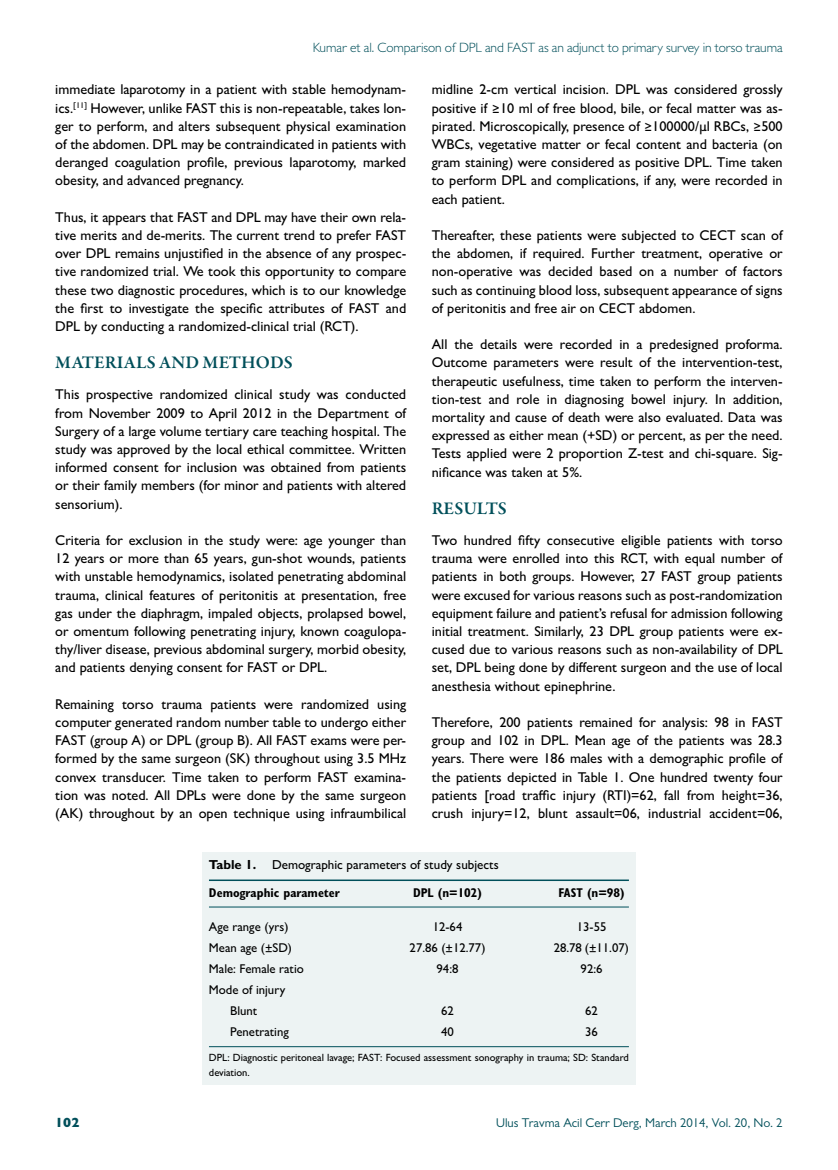
<style>
.page{position:relative;width:838px;height:1170px;background:#fff}
.page>*{position:absolute;margin:0;border:0;box-sizing:border-box;transform-origin:0 0}
.t1{font:600 18px "Garamond Premr Pro";letter-spacing:.005em;color:#004f5a}
.t2{font:500 14.25px/18.1px "Gill Sans MT Pro";color:#000;text-align:justify}
.t3{font:300 13.5px "Gill Sans MT Pro";letter-spacing:-.005em;color:#004f5a}
.t4{font:800 13.5px "Gill Sans MT Pro";color:#004f5a}
.t5{font:500 13.05px "Gill Sans MT Pro";color:#000}
.t6{font:500 12.75px/21px "Gill Sans MT Pro";color:#000;text-align:center}
.t7{font:12.75px "Gill Sans MT Pro";color:#004f5a}
.t8{font:700 condensed 12.75px "Gill Sans MT Pro";color:#000}
.t9{font:500 10.5px/15px "Gill Sans MT Pro";color:#000}
.s1{font-weight:700}
</style>
<div class="page">
<div style="left:202px;top:852px;width:433px;height:233px;background:#edf3f3"></div>
<hr style="left:209px;top:879px;width:420px;height:2px;background:#004f5a">
<hr style="left:209px;top:906px;width:420px;height:1px;background:#004f5a">
<hr style="left:209px;top:1046px;width:420px;height:1px;background:#004f5a">
<p class="t3" style="left:313px;top:39px;width:471px">Kumar et al. Comparison of DPL and FAST as an adjunct to primary survey in torso trauma</p>
<p class="t2" style="left:55px;top:80px;width:352px">immediate laparotomy in a patient with stable hemodynam&shy;ics.<sup>[11]</sup> However, unlike FAST this is non-repeatable, takes lon&shy;ger to perform, and alters subsequent physical examination of the abdomen. DPL may be contraindicated in patients with deranged coagulation profile, previous laparotomy, marked obesity, and advanced pregnancy.</p>
<p class="t2" style="left:55px;top:208px;width:352px">Thus, it appears that FAST and DPL may have their own rela&shy;tive merits and de-merits. The current trend to prefer FAST over DPL remains unjustified in the absence of any prospec&shy;tive randomized trial. We took this opportunity to compare these two diagnostic procedures, which is to our knowledge the first to investigate the specific attributes of FAST and DPL by conducting a randomized-clinical trial (RCT).</p>
<p class="t1" style="left:55px;top:352px;width:239px">MATERIALS AND METHODS</p>
<p class="t2" style="left:55px;top:385px;width:352px">This prospective randomized clinical study was conducted from November 2009 to April 2012 in the Department of Surgery of a large volume tertiary care teaching hospital. The study was approved by the local ethical committee. Written informed consent for inclusion was obtained from patients or their family members (for minor and patients with altered sensorium).</p>
<p class="t2" style="left:55px;top:531px;width:352px">Criteria for exclusion in the study were: age younger than 12 years or more than 65 years, gun-shot wounds, patients with unstable hemodynamics, isolated penetrating abdominal trauma, clinical features of peritonitis at presentation, free gas under the diaphragm, impaled objects, prolapsed bowel, or omentum following penetrating injury, known coagulopa&shy;thy/liver disease, previous abdominal surgery, morbid obesity, and patients denying consent for FAST or DPL.</p>
<p class="t2" style="left:55px;top:694px;width:352px">Remaining torso trauma patients were randomized using computer generated random number table to undergo either FAST (group A) or DPL (group B). All FAST exams were per&shy;formed by the same surgeon (SK) throughout using 3.5 MHz convex transducer. Time taken to perform FAST examina&shy;tion was noted. All DPLs were done by the same surgeon (AK) throughout by an open technique using infraumbilical</p>
<p class="t2" style="left:432px;top:80px;width:352px">midline 2-cm vertical incision. DPL was considered grossly positive if ≥10 ml of free blood, bile, or fecal matter was as&shy;pirated. Microscopically, presence of ≥100000/µl RBCs, ≥500<br>WBCs, vegetative matter or fecal content and bacteria (on gram staining) were considered as positive DPL. Time taken to perform DPL and complications, if any, were recorded in each patient.</p>
<p class="t2" style="left:432px;top:226px;width:352px">Thereafter, these patients were subjected to CECT scan of the abdomen, if required. Further treatment, operative or non-operative was decided based on a number of factors such as continuing blood loss, subsequent appearance of signs of peritonitis and free air on CECT abdomen.</p>
<p class="t2" style="left:432px;top:335px;width:352px">All the details were recorded in a predesigned proforma.<br>Outcome parameters were result of the intervention-test, therapeutic usefulness, time taken to perform the interven&shy;tion-test and role in diagnosing bowel injury. In addition, mortality and cause of death were also evaluated. Data was expressed as either mean (+SD) or percent, as per the need.<br>Tests applied were 2 proportion Z-test and chi-square. Sig&shy;nificance was taken at 5%.</p>
<p class="t1" style="left:432px;top:497px;width:77px">RESULTS</p>
<p class="t2" style="left:432px;top:531px;width:352px">Two hundred fifty consecutive eligible patients with torso trauma were enrolled into this RCT, with equal number of patients in both groups. However, 27 FAST group patients were excused for various reasons such as post-randomization equipment failure and patient’s refusal for admission following initial treatment. Similarly, 23 DPL group patients were ex&shy;cused due to various reasons such as non-availability of DPL set, DPL being done by different surgeon and the use of local anesthesia without epinephrine.</p>
<p class="t2" style="left:432px;top:713px;width:352px">Therefore, 200 patients remained for analysis: 98 in FAST group and 102 in DPL. Mean age of the patients was 28.3 years. There were 186 males with a demographic profile of the patients depicted in Table 1. One hundred twenty four patients [road traffic injury (RTI)=62, fall from height=36, crush injury=12, blunt assault=06, industrial accident=06,</p>
<p class="t5" style="left:209px;top:857px;width:291px"><span class="s1">Table 1.</span> Demographic parameters of study subjects</p>
<p class="t8" style="left:209px;top:885px;width:132px">Demographic parameter</p>
<p class="t8" style="left:413px;top:885px;width:71px">DPL (n=102)</p>
<p class="t8" style="left:558px;top:885px;width:68px">FAST (n=98)</p>
<p class="t6" style="left:209px;top:916px;width:81px">Age range (yrs)</p>
<p class="t6" style="left:433px;top:916px;width:31px">12-64</p>
<p class="t6" style="left:577px;top:916px;width:31px">13-55</p>
<p class="t6" style="left:209px;top:937px;width:85px">Mean age (±SD)</p>
<p class="t6" style="left:409px;top:937px;width:77px">27.86 (±12.77)</p>
<p class="t6" style="left:553px;top:937px;width:77px">28.78 (±11.07)</p>
<p class="t6" style="left:209px;top:958px;width:96px">Male: Female ratio</p>
<p class="t6" style="left:436px;top:958px;width:23px">94:8</p>
<p class="t6" style="left:580px;top:958px;width:23px">92:6</p>
<p class="t6" style="left:209px;top:979px;width:78px">Mode of injury<br>Blunt</p>
<p class="t6" style="left:441px;top:1000px;width:14px">62</p>
<p class="t6" style="left:585px;top:1000px;width:14px">62</p>
<p class="t6" style="left:230px;top:1021px;width:60px">Penetrating</p>
<p class="t6" style="left:441px;top:1021px;width:14px">40</p>
<p class="t6" style="left:585px;top:1021px;width:14px">36</p>
<p class="t9" style="left:209px;top:1050px;width:421px">DPL: Diagnostic peritoneal lavage; FAST: Focused assessment sonography in trauma; SD: Standard deviation.</p>
<p class="t4" style="left:55px;top:1114px;width:26px">102</p>
<p class="t7" style="left:496px;top:1115px;width:288px">Ulus Travma Acil Cerr Derg, March 2014, Vol. 20, No. 2</p>
</div>
